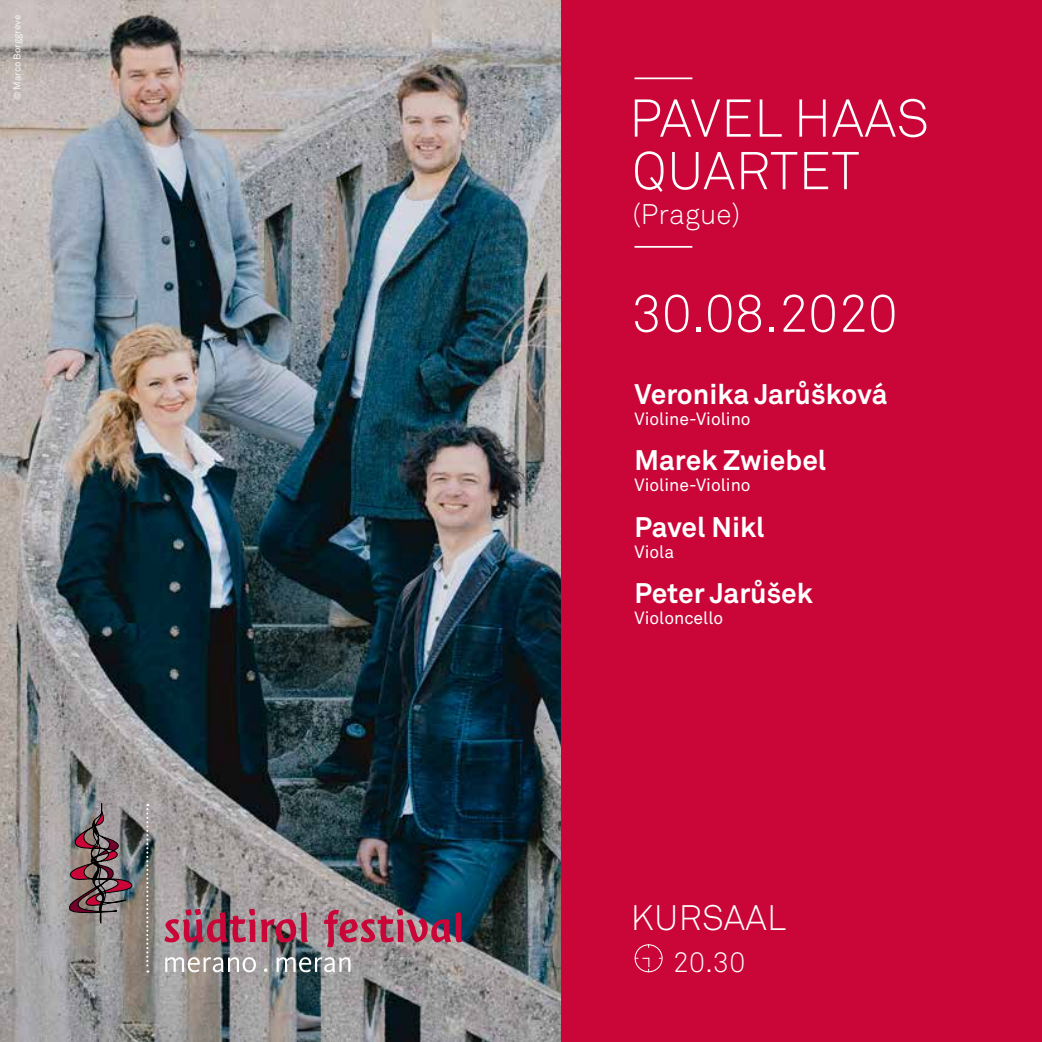
<style>
.page{position:relative;width:1042px;height:1042px;background:#fff}
.page>*{position:absolute;margin:0;border:0;box-sizing:border-box;transform-origin:0 0}
.t1{font:52.5px/52.5px "Akkurat Light Pro";color:#fff}
.t2{font:35px "Akkurat Light Pro";letter-spacing:.01em;color:#fff}
.t3{font:700 28px "Akkurat Pro";color:#fff}
.t4{font:28px "Akkurat Light Pro";letter-spacing:.01em;color:#fff}
.t5{font:17.5px "Akkurat Pro";color:#fff}
.t6{font:9.62px "Akkurat Pro";color:#f6f6f6}
</style>
<div class="page">
<div style="left:547px;top:0;width:495px;height:1042px;background:#ca0538"></div>
<img style="left:0;top:0;width:560px;height:1042px">
<div style="left:634px;top:944px;width:28px;height:28px;border:1px solid #fff;border-radius:50%"></div>
<svg style="left:635px;top:958px;width:14px;height:14px"></svg>
<hr style="left:634px;top:77px;width:58px;height:2px;background:#fff">
<hr style="left:634px;top:246px;width:58px;height:2px;background:#fff">
<svg style="left:146px;top:804px;width:2px;height:168px"></svg>
<svg style="left:60px;top:802px;width:72px;height:121px;background:#827175"></svg>
<img style="left:165px;top:909px;width:298px;height:38px">
<svg style="left:165px;top:957px;width:185px;height:15px"></svg>
<p class="t6" style="left:11px;top:100px;width:87px;rotate:-90deg">© Marco Borggreve</p>
<h1 class="t1" style="left:629px;top:93px;width:301px">PAVEL HAAS<br>QUARTET</h1>
<p class="t4" style="left:632px;top:198px;width:109px">(Prague)</p>
<h1 class="t1" style="left:632px;top:288px;width:267px">30.08.2020</h1>
<p class="t3" style="left:634px;top:376px;width:254px">Veronika Jarůšková</p>
<p class="t5" style="left:634px;top:408px;width:118px">Violine-Violino</p>
<p class="t3" style="left:634px;top:443px;width:193px">Marek Zwiebel</p>
<p class="t5" style="left:634px;top:475px;width:118px">Violine-Violino</p>
<p class="t3" style="left:634px;top:509px;width:132px">Pavel Nikl</p>
<p class="t5" style="left:634px;top:541px;width:41px">Viola</p>
<p class="t3" style="left:634px;top:576px;width:180px">Peter Jarůšek</p>
<p class="t5" style="left:634px;top:608px;width:90px">Violoncello</p>
<p class="t2" style="left:631px;top:897px;width:157px">KURSAAL</p>
<p class="t4" style="left:673px;top:946px;width:74px">20.30</p>
</div>
